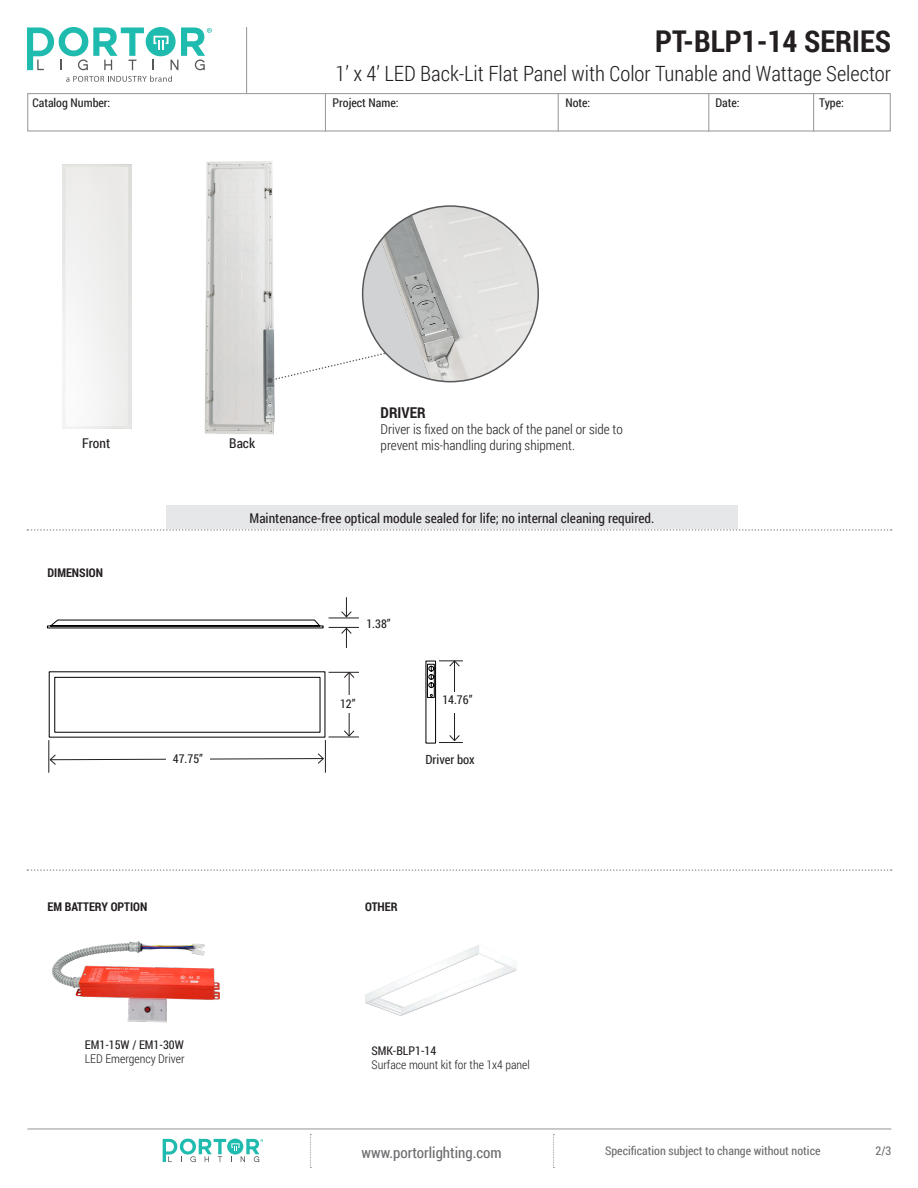
<style>
.page{position:relative;width:918px;height:1188px;background:#fff}
.page>*{position:absolute;margin:0;border:0;box-sizing:border-box;transform-origin:0 0}
.t1{font:700 30px "Roboto Condensed";color:#231f20}
.t2{font:300 21px "Roboto Condensed";color:#231f20}
.t3{font:15px "Roboto Condensed";color:#6c6d70}
.t4{font:700 15px "Roboto Condensed";color:#231f20}
.t5{font:13.5px "Roboto Condensed";color:#231f20}
.t6{font:300 13.5px/16.2px "Roboto Condensed";color:#231f20}
.t7{font:12.6px "Roboto Condensed";color:#231f20}
.t8{font:12px "Roboto Condensed";color:#231f20}
.t9{font:300 12px "Roboto Condensed";color:#231f20}
.t10{font:12px "Roboto Condensed";color:#6c6d70}
.t11{font:700 12px "Roboto Condensed";color:#231f20}
</style>
<div class="page">
<div style="left:146px;top:27px;width:30px;height:29px;background:#20bbaf;border-radius:50%"></div>
<svg style="left:153px;top:27px;width:59px;height:43px"></svg>
<svg style="left:27px;top:27px;width:117px;height:43px"></svg>
<svg style="left:66px;top:76px;width:106px;height:6px"></svg>
<svg style="left:163px;top:1139px;width:100px;height:23px"></svg>
<div style="left:27px;top:93px;width:864px;height:38px;border:1px solid #939598"></div>
<hr style="left:246px;top:27px;width:1px;height:66px;background:#939598">
<svg style="left:310px;top:1134px;width:1px;height:34px"></svg>
<svg style="left:553px;top:1134px;width:1px;height:34px"></svg>
<hr style="left:27px;top:1129px;width:864px;height:1px;background:#939598">
<hr style="left:813px;top:93px;width:1px;height:38px;background:#939598">
<hr style="left:708px;top:93px;width:1px;height:38px;background:#939598">
<hr style="left:325px;top:93px;width:1px;height:38px;background:#939598">
<hr style="left:558px;top:93px;width:1px;height:38px;background:#939598">
<svg style="left:27px;top:869px;width:865px;height:2px"></svg>
<svg style="left:27px;top:529px;width:865px;height:2px"></svg>
<img style="left:52px;top:941px;width:168px;height:82px">
<hr style="left:48px;top:740px;width:1px;height:33px;background:#231f20">
<hr style="left:325px;top:740px;width:1px;height:33px;background:#231f20">
<hr style="left:329px;top:737px;width:30px;height:1px;background:#231f20">
<hr style="left:329px;top:672px;width:30px;height:1px;background:#231f20">
<hr style="left:329px;top:618px;width:30px;height:1px;background:#231f20">
<hr style="left:329px;top:627px;width:30px;height:1px;background:#231f20">
<svg style="left:49px;top:753px;width:275px;height:13px"></svg>
<hr style="left:349px;top:672px;width:1px;height:64px;background:#231f20">
<svg style="left:343px;top:730px;width:12px;height:7px"></svg>
<svg style="left:343px;top:671px;width:12px;height:8px"></svg>
<svg style="left:341px;top:597px;width:11px;height:21px"></svg>
<svg style="left:341px;top:627px;width:11px;height:21px"></svg>
<svg style="left:46px;top:619px;width:280px;height:119px"></svg>
<div style="left:166px;top:505px;width:572px;height:24px;background:#e6e7e9"></div>
<div style="left:166px;top:750px;width:44px;height:18px;background:#fff"></div>
<div style="left:331px;top:696px;width:33px;height:17px;background:#fff"></div>
<svg style="left:425px;top:660px;width:38px;height:84px"></svg>
<img style="left:363px;top:206px;width:175px;height:176px;border-radius:88px">
<img style="left:204px;top:161px;width:71px;height:274px">
<img style="left:365px;top:945px;width:152px;height:71px">
<svg style="left:268px;top:349px;width:132px;height:34px"></svg>
<p class="t1" style="left:655px;top:20px;width:237px">PT-BLP1-14 SERIES</p>
<p class="t2" style="left:336px;top:59px;width:557px">1’ x 4’ LED Back-Lit Flat Panel with Color Tunable and Wattage Selector</p>
<p class="t8" style="left:333px;top:95px;width:68px">Project Name:</p>
<p class="t8" style="left:565px;top:95px;width:27px">Note:</p>
<p class="t8" style="left:716px;top:95px;width:26px">Date:</p>
<p class="t8" style="left:32px;top:95px;width:80px">Catalog Number:</p>
<p class="t8" style="left:819px;top:95px;width:26px">Type:</p>
<p class="t5" style="left:82px;top:434px;width:29px">Front</p>
<p class="t5" style="left:229px;top:434px;width:27px">Back</p>
<p class="t4" style="left:381px;top:402px;width:47px">DRIVER</p>
<p class="t6" style="left:381px;top:420px;width:244px">Driver is fixed on the back of the panel or side to prevent mis-handling during shipment.</p>
<p class="t11" style="left:48px;top:565px;width:57px">DIMENSION</p>
<p class="t8" style="left:173px;top:750px;width:32px">47.75”</p>
<p class="t5" style="left:250px;top:508px;width:406px">Maintenance-free optical module sealed for life; no internal cleaning required.</p>
<p class="t8" style="left:366px;top:615px;width:26px">1.38”</p>
<p class="t8" style="left:340px;top:695px;width:17px">12”</p>
<p class="t8" style="left:442px;top:692px;width:32px">14.76”</p>
<p class="t7" style="left:426px;top:751px;width:51px">Driver box</p>
<p class="t11" style="left:48px;top:898px;width:101px">EM BATTERY OPTION</p>
<p class="t11" style="left:365px;top:898px;width:34px">OTHER</p>
<p class="t8" style="left:85px;top:1036px;width:100px">EM1-15W / EM1-30W</p>
<p class="t9" style="left:85px;top:1050px;width:101px">LED Emergency Driver</p>
<p class="t8" style="left:372px;top:1042px;width:66px">SMK-BLP1-14</p>
<p class="t9" style="left:372px;top:1057px;width:160px">Surface mount kit for the 1x4 panel</p>
<p class="t3" style="left:362px;top:1142px;width:142px">www.portorlighting.com</p>
<p class="t10" style="left:605px;top:1142px;width:217px">Specification subject to change without notice</p>
<p class="t10" style="left:876px;top:1142px;width:17px">2/3</p>
</div>
